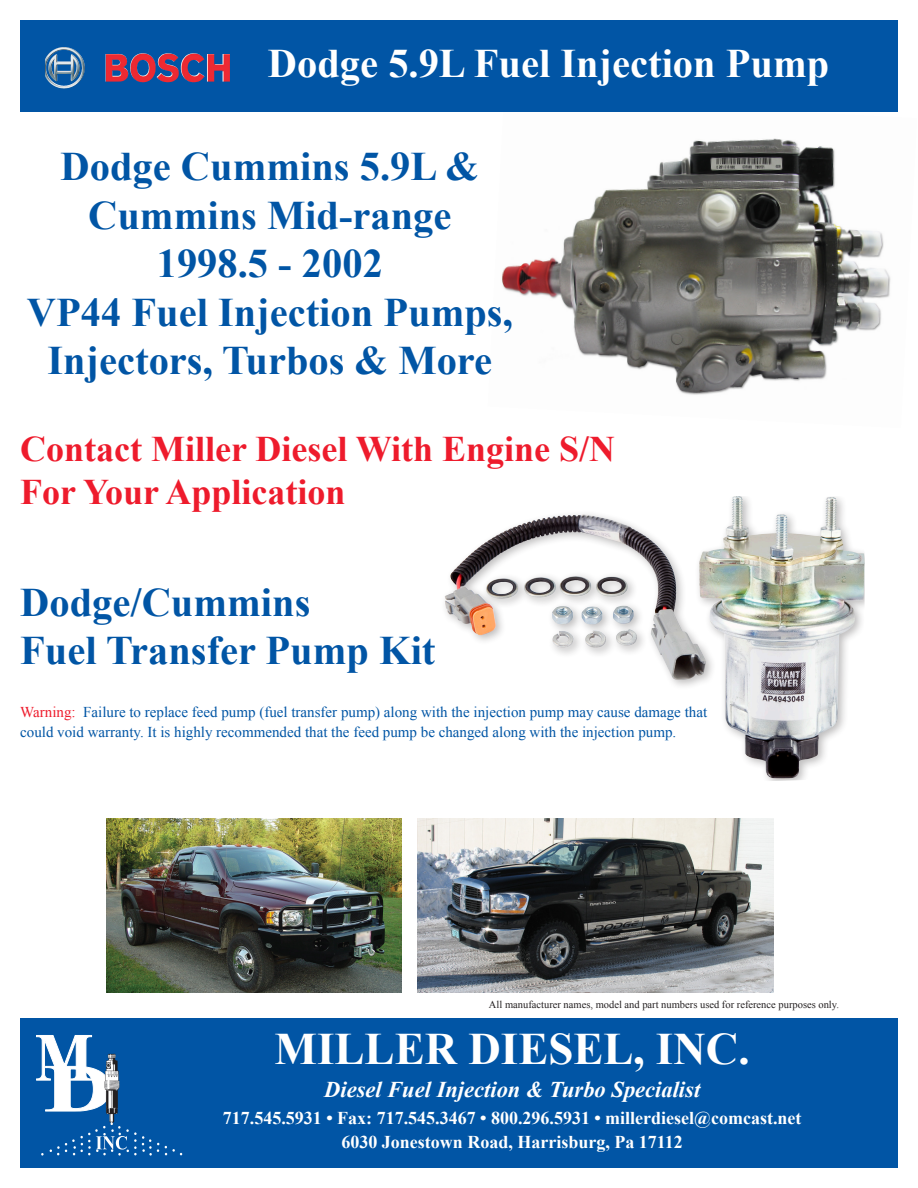
<style>
.page{position:relative;width:918px;height:1188px;background:#fff}
.page>*{position:absolute;margin:0;border:0;box-sizing:border-box;transform-origin:0 0}
.t1{font:700 45px "Times New Roman";color:#fff}
.t2{font:700 40.5px "Times New Roman";color:#0155a5}
.t3{font:700 40.5px "Times New Roman";color:#fff}
.t4{font:700 36px "Times New Roman";color:#ee1b2c}
.t5{font:italic 700 22.5px "Times New Roman";color:#fff}
.t6{font:700 18px "Times New Roman";color:#fff}
.t7{font:15px/19.8px "Times New Roman";color:#0155a5}
.t8{font:10.5px "Times New Roman";color:#231f20}
.s1{color:#ee1b2c}
</style>
<div class="page">
<img style="left:488px;top:111px;width:410px;height:284px">
<div style="left:20px;top:1018px;width:878px;height:150px;background:#0155a5"></div>
<div style="left:20px;top:20px;width:878px;height:91px;background:#0155a5"></div>
<img style="left:418px;top:819px;width:355px;height:174px">
<img style="left:107px;top:819px;width:295px;height:174px">
<img style="left:45px;top:47px;width:31px;height:42px">
<svg style="left:36px;top:1035px;width:69px;height:77px"></svg>
<img style="left:105px;top:1053px;width:14px;height:70px">
<svg style="left:41px;top:1123px;width:142px;height:33px"></svg>
<div style="left:440px;top:496px;width:425px;height:286px;background:#231f20;opacity:.3"></div>
<img style="left:699px;top:496px;width:156px;height:282px">
<div style="left:481px;top:571px;width:167px;height:88px;background:#231f20;opacity:.3"></div>
<img style="left:486px;top:576px;width:142px;height:23px">
<p class="t3" style="left:268px;top:36px;width:563px">Dodge 5.9L Fuel Injection Pump</p>
<p class="t2" style="left:61px;top:138px;width:420px">Dodge Cummins 5.9L &amp;</p>
<p class="t2" style="left:88px;top:187px;width:365px">Cummins Mid-range</p>
<p class="t2" style="left:157px;top:236px;width:228px">1998.5 - 2002</p>
<p class="t2" style="left:27px;top:284px;width:488px">VP44 Fuel Injection Pumps,</p>
<p class="t2" style="left:48px;top:333px;width:446px">Injectors, Turbos &amp; More</p>
<p class="t4" style="left:20px;top:424px;width:597px">Contact Miller Diesel With Engine S/N</p>
<p class="t4" style="left:20px;top:467px;width:327px">For Your Application</p>
<p class="t2" style="left:20px;top:574px;width:292px">Dodge/Cummins</p>
<p class="t2" style="left:20px;top:623px;width:417px">Fuel Transfer Pump Kit</p>
<p class="t7" style="left:20px;top:702px;width:688px"><span class="s1">Warning:</span> Failure to replace feed pump (fuel transfer pump) along with the injection pump may cause damage that could void warranty. It is highly recommended that the feed pump be changed along with the injection pump.</p>
<p class="t8" style="left:489px;top:997px;width:352px">All manufacturer names, model and part numbers used for reference purposes only.</p>
<p class="t1" style="left:275px;top:1018px;width:477px">MILLER DIESEL, INC.</p>
<p class="t5" style="left:324px;top:1073px;width:378px">Diesel Fuel Injection &amp; Turbo Specialist</p>
<p class="t6" style="left:223px;top:1105px;width:580px">717.545.5931 • Fax: 717.545.3467 • 800.296.5931 • millerdiesel@comcast.net</p>
<p class="t6" style="left:341px;top:1129px;width:343px">6030 Jonestown Road, Harrisburg, Pa 17112</p>
</div>
